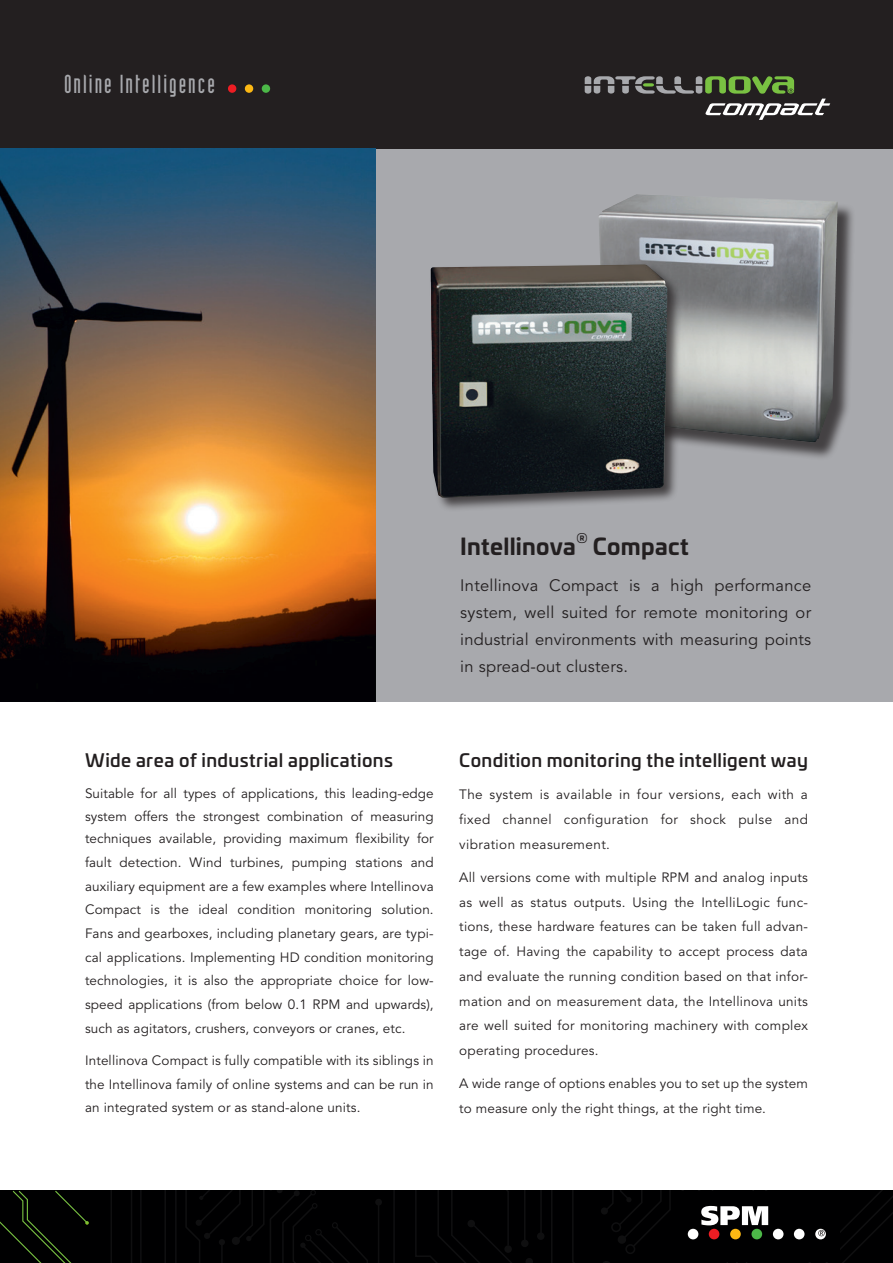
<style>
.page{position:relative;width:893px;height:1263px;background:#fff}
.page>*{position:absolute;margin:0;border:0;box-sizing:border-box;transform-origin:0 0}
.t1{font:25.5px "Industria LT Std Solid";letter-spacing:.08em;color:#a8a9ad}
.Ingress_rubbe{font:700 22.5px "Univia Pro";letter-spacing:.015em;color:#231f20}
.Brödtext{font:500 18px "Univia Pro";letter-spacing:.02em;color:#231f20}
.Ingress{font:16.5px/27px "Avenir LT Std";letter-spacing:.01em;color:#231f20;text-align:justify}
.Brödtext-2{font:13.5px/24.8px "Avenir LT Std";letter-spacing:.01em;color:#231f20;text-align:justify}
.Ingress_rubbe-2{font:500 13.05px "Univia Pro";color:#231f20}
</style>
<div class="page">
<div style="left:0;top:0;width:893px;height:149px;background:#231f20"></div>
<div style="left:262px;top:84px;width:8px;height:9px;background:#4cb848;border-radius:50%"></div>
<div style="left:245px;top:84px;width:8px;height:9px;background:#fcb814;border-radius:50%"></div>
<div style="left:228px;top:84px;width:8px;height:9px;background:#ee1d23;border-radius:50%"></div>
<svg style="left:585px;top:76px;width:245px;height:44px"></svg>
<svg style="left:0;top:1190px;width:893px;height:73px;background:#070707"></svg>
<div style="left:647px;top:1245px;width:49px;height:18px;background:#000001"></div>
<div style="left:375px;top:149px;width:518px;height:553px;background:#a8a9ad"></div>
<img style="left:0;top:149px;width:375px;height:553px">
<div style="left:601px;top:197px;width:255px;height:264px;background:#231f20;opacity:.75"></div>
<img style="left:599px;top:195px;width:37px;height:63px">
<div style="left:429px;top:263px;width:253px;height:249px;background:#231f20;opacity:.75"></div>
<img style="left:431px;top:264px;width:236px;height:234px">
<h1 class="t1" style="left:64px;top:70px;width:152px">Online Intelligence</h1>
<p class="Ingress_rubbe" style="left:460px;top:529px;width:117px">Intellinova</p>
<p class="Ingress_rubbe-2" style="left:576px;top:528px;width:13px">®</p>
<p class="Ingress_rubbe" style="left:593px;top:529px;width:98px">Compact</p>
<p class="Ingress" style="left:460px;top:572px;width:352px">Intellinova Compact is a high performance system, well suited for remote monitoring or industrial environments with measuring points in spread-out clusters.</p>
<p class="Brödtext" style="left:85px;top:746px;width:309px">Wide area of industrial applications</p>
<p class="Brödtext-2" style="left:85px;top:782px;width:350px;line-height:23.4px">Suitable for all types of applications, this leading-edge system offers the strongest combination of measuring techniques available, providing maximum flexibility for fault detection. Wind turbines, pumping stations and auxiliary equipment are a few examples where Intellinova Compact is the ideal condition monitoring solution.<br>Fans and gearboxes, including planetary gears, are typi&shy;cal applications. Implementing HD condition monitoring technologies, it is also the appropriate choice for low&shy;speed applications (from below 0.1 RPM and upwards), such as agitators, crushers, conveyors or cranes, etc.</p>
<p class="Brödtext-2" style="left:85px;top:1049px;width:350px;line-height:23.7px">Intellinova Compact is fully compatible with its siblings in the Intellinova family of online systems and can be run in an integrated system or as stand-alone units.</p>
<p class="Brödtext" style="left:459px;top:746px;width:350px">Condition monitoring the intelligent way</p>
<p class="Brödtext-2" style="left:459px;top:782px;width:350px">The system is available in four versions, each with a fixed channel configuration for shock pulse and vibration measurement.</p>
<p class="Brödtext-2" style="left:459px;top:865px;width:350px">All versions come with multiple RPM and analog inputs as well as status outputs. Using the IntelliLogic func&shy;tions, these hardware features can be taken full advan&shy;tage of. Having the capability to accept process data and evaluate the running condition based on that infor&shy;mation and on measurement data, the Intellinova units are well suited for monitoring machinery with complex operating procedures.</p>
<p class="Brödtext-2" style="left:459px;top:1072px;width:350px">A wide range of options enables you to set up the system to measure only the right things, at the right time.</p>
</div>
